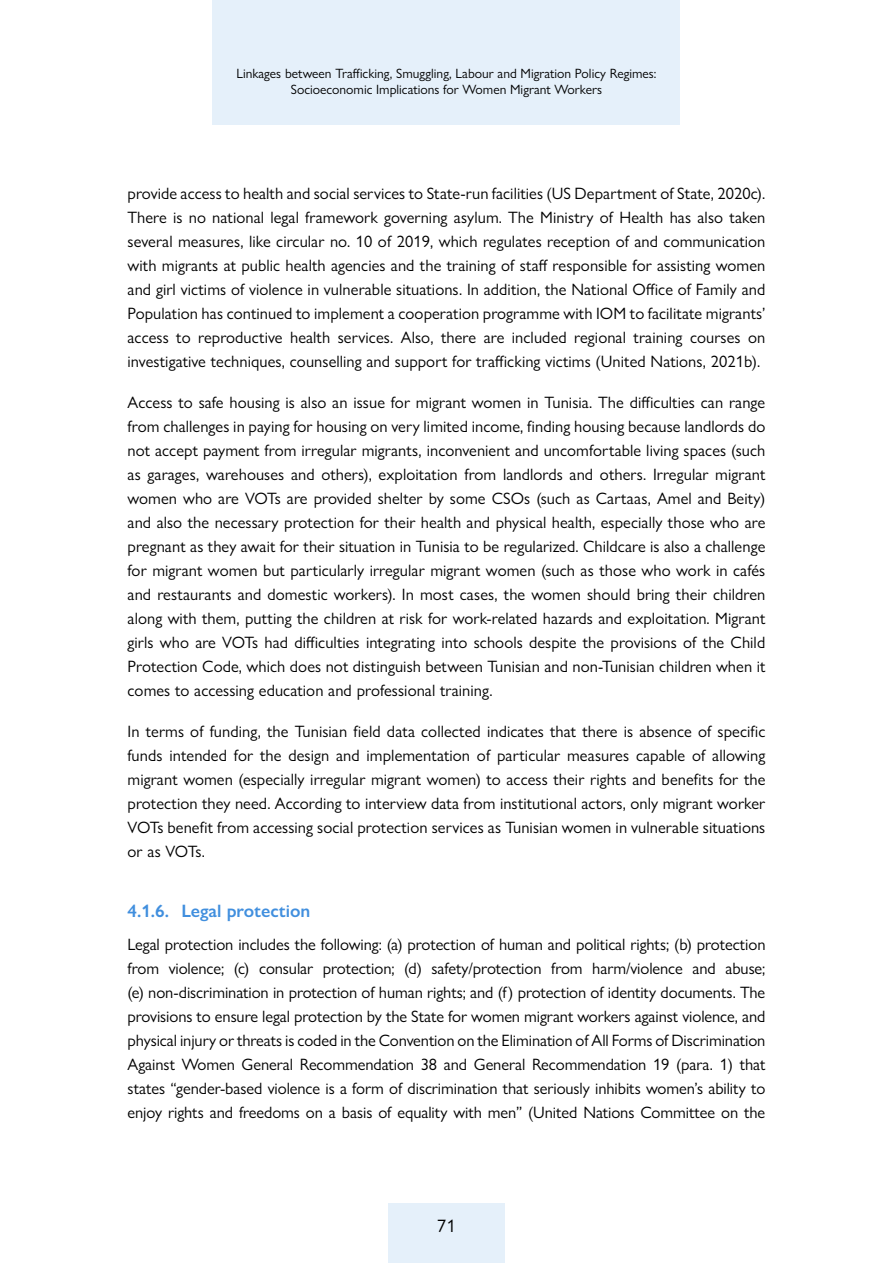
<style>
.page{position:relative;width:893px;height:1263px;background:#fff}
.page>*{position:absolute;margin:0;border:0;box-sizing:border-box;transform-origin:0 0}
.t1{font:600 18px "Gill Sans Nova";color:#418fde}
.t2{font:18px "Gill Sans Nova";color:#000}
.t3{font:16.5px/24px "Gill Sans Nova";letter-spacing:.005em;color:#000;text-align:justify}
.t4{font:13.5px/16.2px "Gill Sans Nova";color:#000;text-align:center}
</style>
<div class="page">
<div style="left:388px;top:1203px;width:117px;height:60px;background:#e5f0fa"></div>
<div style="left:213px;top:0;width:467px;height:125px;background:#e5f0fa"></div>
<p class="t4" style="left:236px;top:65px;width:421px">Linkages between Trafficking, Smuggling, Labour and Migration Policy Regimes:<br>Socioeconomic Implications for Women Migrant Workers</p>
<p class="t3" style="left:128px;top:181px;width:639px">provide access to health and social services to State‑run facilities (US Department of State, 2020c).<br>There is no national legal framework governing asylum. The Ministry of Health has also taken several measures, like circular no. 10 of 2019, which regulates reception of and communication with migrants at public health agencies and the training of staff responsible for assisting women and girl victims of violence in vulnerable situations. In addition, the National Office of Family and Population has continued to implement a cooperation programme with IOM to facilitate migrants’ access to reproductive health services. Also, there are included regional training courses on investigative techniques, counselling and support for trafficking victims (United Nations, 2021b).</p>
<p class="t3" style="left:128px;top:390px;width:639px">Access to safe housing is also an issue for migrant women in Tunisia. The difficulties can range from challenges in paying for housing on very limited income, finding housing because landlords do not accept payment from irregular migrants, inconvenient and uncomfortable living spaces (such as garages, warehouses and others), exploitation from landlords and others. Irregular migrant women who are VOTs are provided shelter by some CSOs (such as Cartaas, Amel and Beity) and also the necessary protection for their health and physical health, especially those who are pregnant as they await for their situation in Tunisia to be regularized. Childcare is also a challenge for migrant women but particularly irregular migrant women (such as those who work in cafés and restaurants and domestic workers). In most cases, the women should bring their children along with them, putting the children at risk for work‑related hazards and exploitation. Migrant girls who are VOTs had difficulties integrating into schools despite the provisions of the Child Protection Code, which does not distinguish between Tunisian and non‑Tunisian children when it comes to accessing education and professional training.</p>
<p class="t3" style="left:128px;top:719px;width:639px">In terms of funding, the Tunisian field data collected indicates that there is absence of specific funds intended for the design and implementation of particular measures capable of allowing migrant women (especially irregular migrant women) to access their rights and benefits for the protection they need. According to interview data from institutional actors, only migrant worker VOTs benefit from accessing social protection services as Tunisian women in vulnerable situations or as VOTs.</p>
<p class="t1" style="left:128px;top:900px;width:184px">4.1.6. Legal protection</p>
<p class="t3" style="left:128px;top:932px;width:639px">Legal protection includes the following: (a) protection of human and political rights; (b) protection from violence; (c) consular protection; (d) safety/protection from harm/violence and abuse; (e) non‑discrimination in protection of human rights; and (f) protection of identity documents. The provisions to ensure legal protection by the State for women migrant workers against violence, and physical injury or threats is coded in the Convention on the Elimination of All Forms of Discrimination Against Women General Recommendation 38 and General Recommendation 19 (para. 1) that states “gender‑based violence is a form of discrimination that seriously inhibits women’s ability to enjoy rights and freedoms on a basis of equality with men” (United Nations Committee on the</p>
<p class="t2" style="left:437px;top:1215px;width:20px">71</p>
</div>
